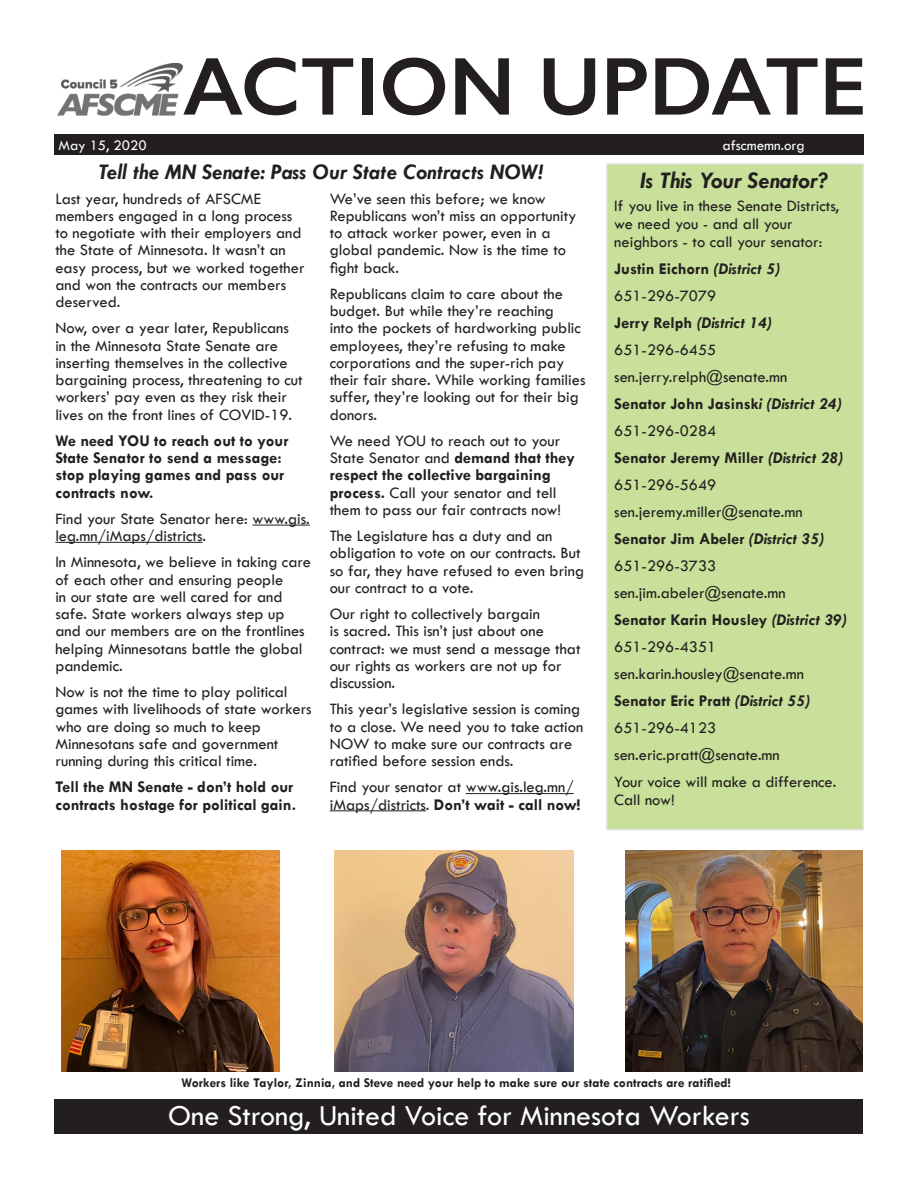
<style>
.page{position:relative;width:918px;height:1188px;background:#fff}
.page>*{position:absolute;margin:0;border:0;box-sizing:border-box;transform-origin:0 0}
.header_page_1{font:600 82.5px "Gill Sans";color:#231f20}
.t1{font:30px "Tw Cen";color:#fff}
.header_page_1-2{font:italic 700 24px "Tw Cen";color:#231f20}
.t2{font:italic 700 22.5px "Tw Cen";color:#231f20}
.t3{font:16.5px/17.2px "Tw Cen";color:#231f20}
.t4{font:700 16.5px/17.2px "Tw Cen";color:#231f20}
.t5{font:italic 700 16.5px "Tw Cen";color:#231f20}
.header_black_line{font:15px "Tw Cen";color:#fff}
.captions{font:700 13.5px "Tw Cen";color:#231f20}
.s1{font-weight:700}
.s2{font-style:italic}
.s3{font-style:normal}
</style>
<div class="page">
<hr style="left:252px;top:525px;width:58px;height:1px;background:#231f20">
<hr style="left:55px;top:542px;width:147px;height:1px;background:#231f20">
<hr style="left:466px;top:793px;width:108px;height:1px;background:#231f20">
<hr style="left:330px;top:810px;width:96px;height:1px;background:#231f20">
<div style="left:55px;top:1100px;width:808px;height:34px;background:#231f20"></div>
<div style="left:54px;top:134px;width:810px;height:21px;background:#231f20"></div>
<img style="left:58px;top:64px;width:125px;height:52px">
<div style="left:607px;top:164px;width:256px;height:666px;background:#c8e099"></div>
<div style="left:606px;top:163px;width:258px;height:668px;border:2px solid #e2e3e5"></div>
<img style="left:62px;top:850px;width:217px;height:222px">
<img style="left:334px;top:850px;width:240px;height:222px">
<img style="left:625px;top:850px;width:238px;height:222px">
<p class="header_page_1" style="left:183px;top:37px;width:685px">ACTION UPDATE</p>
<p class="header_black_line" style="left:58px;top:136px;width:90px">May 15, 2020</p>
<p class="header_black_line" style="left:723px;top:136px;width:84px">afscmemn.org</p>
<p class="t2" style="left:99px;top:158px;width:446px">Tell the MN Senate: Pass Our State Contracts NOW!</p>
<p class="t3" style="left:55px;top:190px;width:251px">Last year, hundreds of AFSCME members engaged in a long process to negotiate with their employers and the State of Minnesota. It wasn’t an easy process, but we worked together and won the contracts our members deserved.</p>
<p class="t3" style="left:55px;top:319px;width:249px">Now, over a year later, Republicans in the Minnesota State Senate are inserting themselves in the collective bargaining process, threatening to cut workers’ pay even as they risk their lives on the front lines of COVID-19.</p>
<p class="t4" style="left:55px;top:432px;width:235px">We need YOU to reach out to your<br>State Senator to send a message: stop playing games and pass our contracts now.</p>
<p class="t3" style="left:55px;top:510px;width:256px">Find your State Senator here: www.gis. leg.mn/iMaps/districts.</p>
<p class="t3" style="left:55px;top:553px;width:257px">In Minnesota, we believe in taking care of each other and ensuring people<br>in our state are well cared for and safe. State workers always step up and our members are on the frontlines helping Minnesotans battle the global pandemic.</p>
<p class="t3" style="left:55px;top:683px;width:258px">Now is not the time to play political games with livelihoods of state workers who are doing so much to keep Minnesotans safe and government running during this critical time.</p>
<p class="t4" style="left:55px;top:778px;width:242px">Tell the MN Senate - don’t hold our contracts hostage for political gain.</p>
<p class="t3" style="left:330px;top:190px;width:248px">We’ve seen this before; we know<br>Republicans won’t miss an opportunity to attack worker power, even in a global pandemic. Now is the time to fight back.</p>
<p class="t3" style="left:330px;top:285px;width:257px">Republicans claim to care about the budget. But while they’re reaching<br>into the pockets of hardworking public employees, they’re refusing to make corporations and the super-rich pay their fair share. While working families suffer, they’re looking out for their big donors.</p>
<p class="t3" style="left:330px;top:432px;width:247px">We need YOU to reach out to your State Senator and <span class="s1">demand that they respect the collective bargaining process.</span> Call your senator and tell them to pass our fair contracts now!</p>
<p class="t3" style="left:330px;top:527px;width:256px">The Legislature has a duty and an obligation to vote on our contracts. But so far, they have refused to even bring our contract to a vote.</p>
<p class="t3" style="left:330px;top:605px;width:252px">Our right to collectively bargain<br>is sacred. This isn’t just about one contract: we must send a message that our rights as workers are not up for discussion.</p>
<p class="t3" style="left:330px;top:700px;width:255px">This year’s legislative session is coming to a close. We need you to take action NOW to make sure our contracts are ratified before session ends.</p>
<p class="t3" style="left:330px;top:778px;width:252px">Find your senator at www.gis.leg.mn/ iMaps/districts. <span class="s1">Don’t wait - call now!</span></p>
<p class="header_page_1-2" style="left:641px;top:166px;width:190px">Is This Your Senator?</p>
<p class="t3" style="left:614px;top:196px;width:226px;line-height:18px">If you live in these Senate Districts, we need you - and all your neighbors - to call your senator:</p>
<p class="t4" style="left:614px;top:259px;width:168px">Justin Eichorn <span class="s2">(District 5)</span></p>
<p class="t3" style="left:614px;top:287px;width:104px">651-296-7079</p>
<p class="t5" style="left:614px;top:312px;width:159px"><span class="s3">Jerry Relph</span> (District 14)</p>
<p class="t3" style="left:614px;top:341px;width:104px">651-296-6455</p>
<p class="t3" style="left:614px;top:368px;width:175px">sen.jerry.relph@senate.mn</p>
<p class="t4" style="left:614px;top:394px;width:229px">Senator John Jasinsk<span class="s2">i (District 24)</span></p>
<p class="t3" style="left:614px;top:422px;width:104px">651-296-0284</p>
<p class="t4" style="left:614px;top:448px;width:231px">Senator Jeremy Miller <span class="s2">(District 28)</span></p>
<p class="t3" style="left:614px;top:476px;width:104px">651-296-5649</p>
<p class="t3" style="left:614px;top:503px;width:190px">sen.jeremy.miller@senate.mn</p>
<p class="t4" style="left:614px;top:529px;width:212px">Senator Jim Abeler <span class="s2">(District 35)</span></p>
<p class="t3" style="left:614px;top:557px;width:104px">651-296-3733</p>
<p class="t3" style="left:614px;top:584px;width:173px">sen.jim.abeler@senate.mn</p>
<p class="t4" style="left:614px;top:610px;width:234px">Senator Karin Housley <span class="s2">(District 39)</span></p>
<p class="t3" style="left:614px;top:638px;width:104px">651-296-4351</p>
<p class="t3" style="left:614px;top:665px;width:191px">sen.karin.housley@senate.mn</p>
<p class="t4" style="left:614px;top:691px;width:198px">Senator Eric Pratt <span class="s2">(District 55)</span></p>
<p class="t3" style="left:614px;top:719px;width:104px">651-296-4123</p>
<p class="t3" style="left:614px;top:746px;width:167px">sen.eric.pratt@senate.mn</p>
<p class="t3" style="left:614px;top:772px;width:224px;line-height:18px">Your voice will make a difference.<br>Call now!</p>
<p class="captions" style="left:182px;top:1074px;width:550px">Workers like Taylor, Zinnia, and Steve need your help to make sure our state contracts are ratified!</p>
<p class="t1" style="left:168px;top:1097px;width:583px">One Strong, United Voice for Minnesota Workers</p>
</div>
